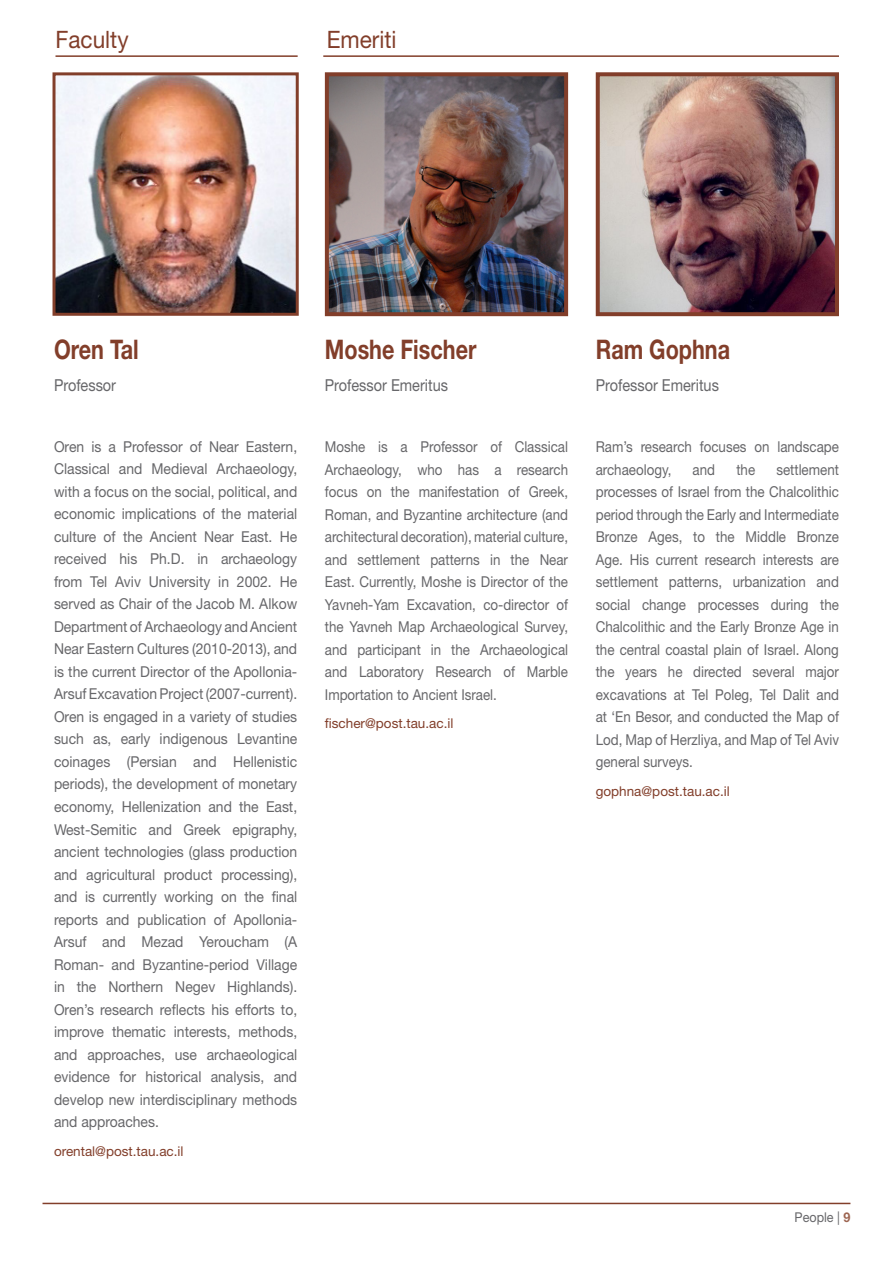
<style>
.page{position:relative;width:893px;height:1263px;background:#fff}
.page>*{position:absolute;margin:0;border:0;box-sizing:border-box;transform-origin:0 0}
.Name{font:700 27px "Helvetica Neue LT Std";color:#823e2a;scale:.8 1}
.t1{font:24px "Helvetica Neue LT Std";color:#823e2a;scale:.94 1}
.Personal_Title{font:16.5px "Helvetica Neue LT Std";color:#67676a;scale:.88 1}
.Text{font:15px/22.5px "Helvetica Neue LT Std";color:#67676a;text-align:justify;scale:.93 1}
.Text-2{font:15px/22.5px "Helvetica Neue LT Std";color:#67676a;text-align:justify;scale:.89 1}
.email{font:13.5px "Helvetica Neue LT Std";color:#823e2a}
.Text-3{font:13.5px "Helvetica Neue LT Std";color:#67676a;scale:.93 1}
.s1{font-weight:700;color:#9d6551}
</style>
<div class="page">
<hr style="left:43px;top:1203px;width:807px;height:1px;background:#823e2a">
<hr style="left:56px;top:55px;width:242px;height:2px;background:#823e2a">
<hr style="left:323px;top:55px;width:516px;height:2px;background:#823e2a">
<img style="left:330px;top:77px;width:233px;height:234px">
<div style="left:325px;top:72px;width:243px;height:244px;border:4px solid #823e2a"></div>
<img style="left:601px;top:77px;width:233px;height:234px">
<div style="left:596px;top:72px;width:243px;height:244px;border:4px solid #823e2a"></div>
<img style="left:57px;top:76px;width:238px;height:236px">
<div style="left:53px;top:72px;width:246px;height:244px;border:3px solid #823e2a"></div>
<h2 class="t1" style="left:56px;top:25px;width:79px">Faculty</h2>
<h2 class="t1" style="left:327px;top:25px;width:76px">Emeriti</h2>
<p class="Name" style="left:54px;top:332px;width:108px">Oren Tal</p>
<p class="Personal_Title" style="left:54px;top:375px;width:72px">Professor</p>
<p class="Text" style="left:54px;top:435px;width:263px">Oren is a Professor of Near Eastern, Classical and Medieval Archaeology, with a focus on the social, political, and economic implications of the material culture of the Ancient Near East. He received his Ph.D. in archaeology from Tel Aviv University in 2002. He served as Chair of the Jacob M. Alkow Department of Archaeology and Ancient Near Eastern Cultures (2010-2013), and is the current Director of the Apollonia-Arsuf Excavation Project (2007-current).<br>Oren is engaged in a variety of studies such as, early indigenous Levantine coinages (Persian and Hellenistic periods), the development of monetary economy, Hellenization and the East, West-Semitic and Greek epigraphy, ancient technologies (glass production and agricultural product processing), and is currently working on the final reports and publication of Apollonia-Arsuf and Mezad Yeroucham (A Roman- and Byzantine-period Village in the Northern Negev Highlands).<br>Oren’s research reflects his efforts to, improve thematic interests, methods, and approaches, use archaeological evidence for historical analysis, and develop new interdisciplinary methods and approaches.</p>
<p class="email" style="left:54px;top:1143px;width:131px">orental@post.tau.ac.il</p>
<p class="Name" style="left:325px;top:333px;width:191px">Moshe Fischer</p>
<p class="Personal_Title" style="left:325px;top:376px;width:141px">Professor Emeritus</p>
<p class="Text-2" style="left:325px;top:435px;width:275px">Moshe is a Professor of Classical Archaeology, who has a research focus on the manifestation of Greek, Roman, and Byzantine architecture (and architectural decoration), material culture, and settlement patterns in the Near East. Currently, Moshe is Director of the Yavneh-Yam Excavation, co-director of the Yavneh Map Archaeological Survey, and participant in the Archaeological and Laboratory Research of Marble Importation to Ancient Israel.</p>
<p class="email" style="left:325px;top:716px;width:130px">fischer@post.tau.ac.il</p>
<p class="Name" style="left:596px;top:333px;width:169px">Ram Gophna</p>
<p class="Personal_Title" style="left:596px;top:376px;width:141px">Professor Emeritus</p>
<p class="Text-2" style="left:596px;top:435px;width:275px">Ram’s research focuses on landscape archaeology,</p>
<p class="Text-2" style="left:596px;top:458px;width:275px;text-indent:181px">settlement processes of Israel from the Chalcolithic period through the Early and Intermediate Bronze Ages, to the Middle Bronze Age. His current research interests are settlement patterns, urbanization and social change processes during the Chalcolithic and the Early Bronze Age in the central coastal plain of Israel. Along the years he directed several major excavations at Tel Poleg, Tel Dalit and at ‘En Besor, and conducted the Map of Lod, Map of Herzliya, and Map of Tel Aviv general surveys.</p>
<p class="email" style="left:596px;top:783px;width:136px">gophna@post.tau.ac.il</p>
<p class="Text-2" style="left:693px;top:458px;width:27px">and</p>
<p class="Text-2" style="left:736px;top:458px;width:23px">the</p>
<p class="Text-3" style="left:795px;top:1209px;width:62px">People | <span class="s1">9</span></p>
</div>
